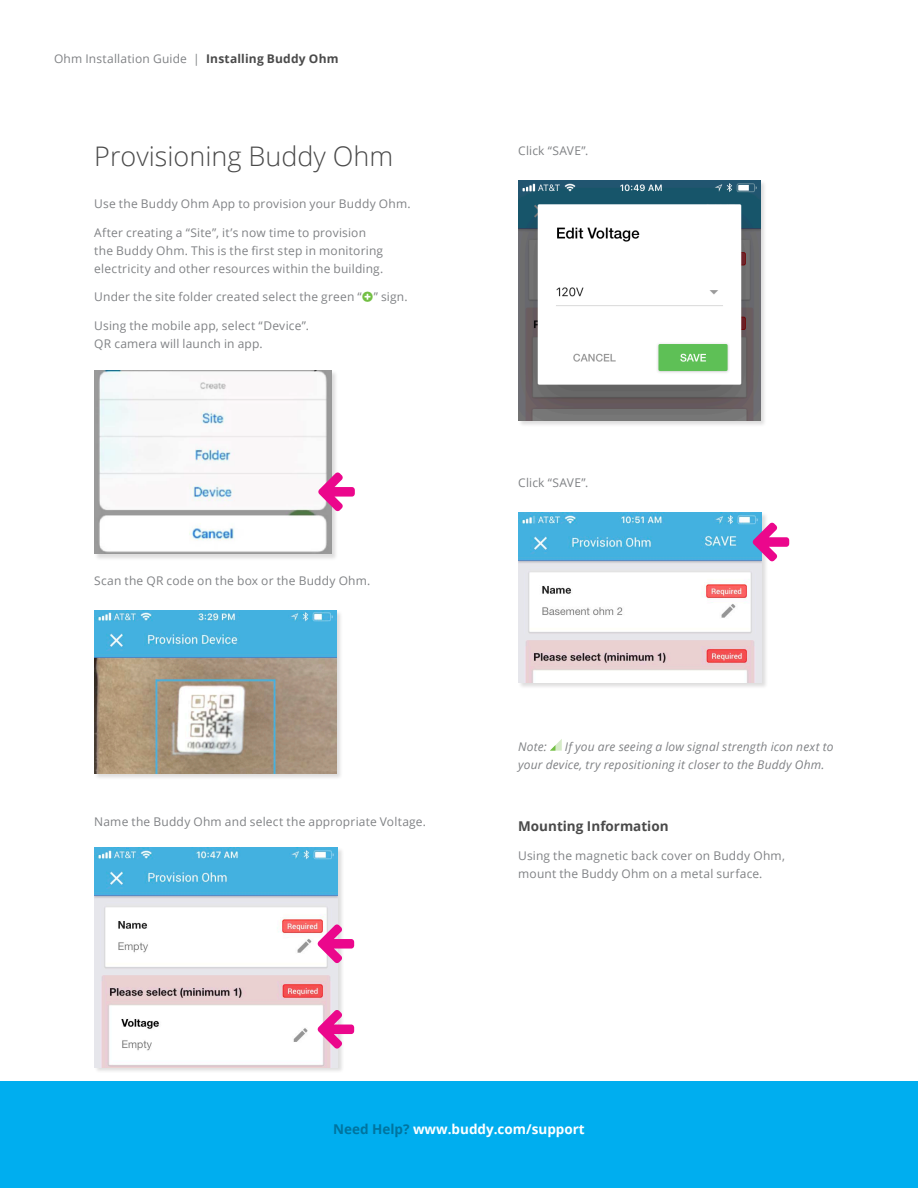
<style>
.page{position:relative;width:918px;height:1188px;background:#fff}
.page>*{position:absolute;margin:0;border:0;box-sizing:border-box;transform-origin:0 0}
.t1{font:300 27px "Open Sans";color:#4a4a4a}
.t2{font:700 13.5px "Open Sans";color:#fff}
.t3{font:700 13.5px "Open Sans";color:#4a4a4a}
.BODY_TIGHT{font:12px/18px "Open Sans";letter-spacing:.015em;color:#808285}
.BODY_TIGHT-2{font:italic 12px/18px "Open Sans";letter-spacing:.015em;color:#808285}
.s1{font-weight:700;color:#4a4a4a}
.s2{color:#00749f}
</style>
<div class="page">
<div style="left:0;top:1081px;width:918px;height:107px;background:#00aeef"></div>
<div style="left:94px;top:370px;width:245px;height:191px;background:#231f20;opacity:.15"></div>
<img style="left:94px;top:370px;width:238px;height:184px">
<div style="left:94px;top:610px;width:249px;height:170px;background:#231f20;opacity:.15"></div>
<img style="left:94px;top:611px;width:243px;height:163px">
<div style="left:94px;top:847px;width:250px;height:227px;background:#231f20;opacity:.15"></div>
<img style="left:94px;top:848px;width:244px;height:219px">
<div style="left:518px;top:180px;width:249px;height:247px;background:#231f20;opacity:.15"></div>
<img style="left:518px;top:180px;width:242px;height:241px">
<div style="left:518px;top:512px;width:250px;height:177px;background:#231f20;opacity:.15"></div>
<img style="left:518px;top:512px;width:243px;height:170px">
<svg style="left:550px;top:739px;width:12px;height:12px"></svg>
<svg style="left:753px;top:523px;width:36px;height:38px"></svg>
<svg style="left:318px;top:1010px;width:36px;height:39px"></svg>
<svg style="left:318px;top:924px;width:36px;height:39px"></svg>
<svg style="left:318px;top:473px;width:37px;height:38px"></svg>
<p class="BODY_TIGHT" style="left:54px;top:50px;width:286px">Ohm Installation Guide | <span class="s1">Installing Buddy Ohm</span></p>
<p class="t1" style="left:94px;top:137px;width:301px">Provisioning Buddy Ohm</p>
<p class="BODY_TIGHT" style="left:94px;top:194px;width:318px">Use the Buddy Ohm App to provision your Buddy Ohm.</p>
<p class="BODY_TIGHT" style="left:94px;top:223px;width:290px">After creating a “Site”, it’s now time to provision the Buddy Ohm. This is the first step in monitoring electricity and other resources within the building.</p>
<p class="BODY_TIGHT" style="left:94px;top:288px;width:315px">Under the site folder created select the green “ ” sign.</p>
<p class="BODY_TIGHT" style="left:94px;top:316px;width:216px">Using the mobile app, select “Device”.<br>QR camera will launch in app.</p>
<p class="BODY_TIGHT" style="left:94px;top:572px;width:278px">Scan the QR code on the box or the Buddy Ohm.</p>
<p class="BODY_TIGHT" style="left:94px;top:812px;width:333px">Name the Buddy Ohm and select the appropriate Voltage.</p>
<p class="BODY_TIGHT" style="left:518px;top:141px;width:72px">Click “SAVE”.</p>
<p class="BODY_TIGHT" style="left:518px;top:473px;width:72px">Click “SAVE”.</p>
<p class="BODY_TIGHT-2" style="left:518px;top:737px;width:317px;text-indent:47px">If you are seeing a low signal strength icon next to your device, try repositioning it closer to the Buddy Ohm.</p>
<p class="BODY_TIGHT-2" style="left:518px;top:737px;width:30px">Note:</p>
<p class="t3" style="left:518px;top:817px;width:152px">Mounting Information</p>
<p class="BODY_TIGHT" style="left:518px;top:846px;width:268px">Using the magnetic back cover on Buddy Ohm, mount the Buddy Ohm on a metal surface.</p>
<p class="t2" style="left:333px;top:1120px;width:253px"><span class="s2">Need Help?</span> www.buddy.com/support</p>
</div>
